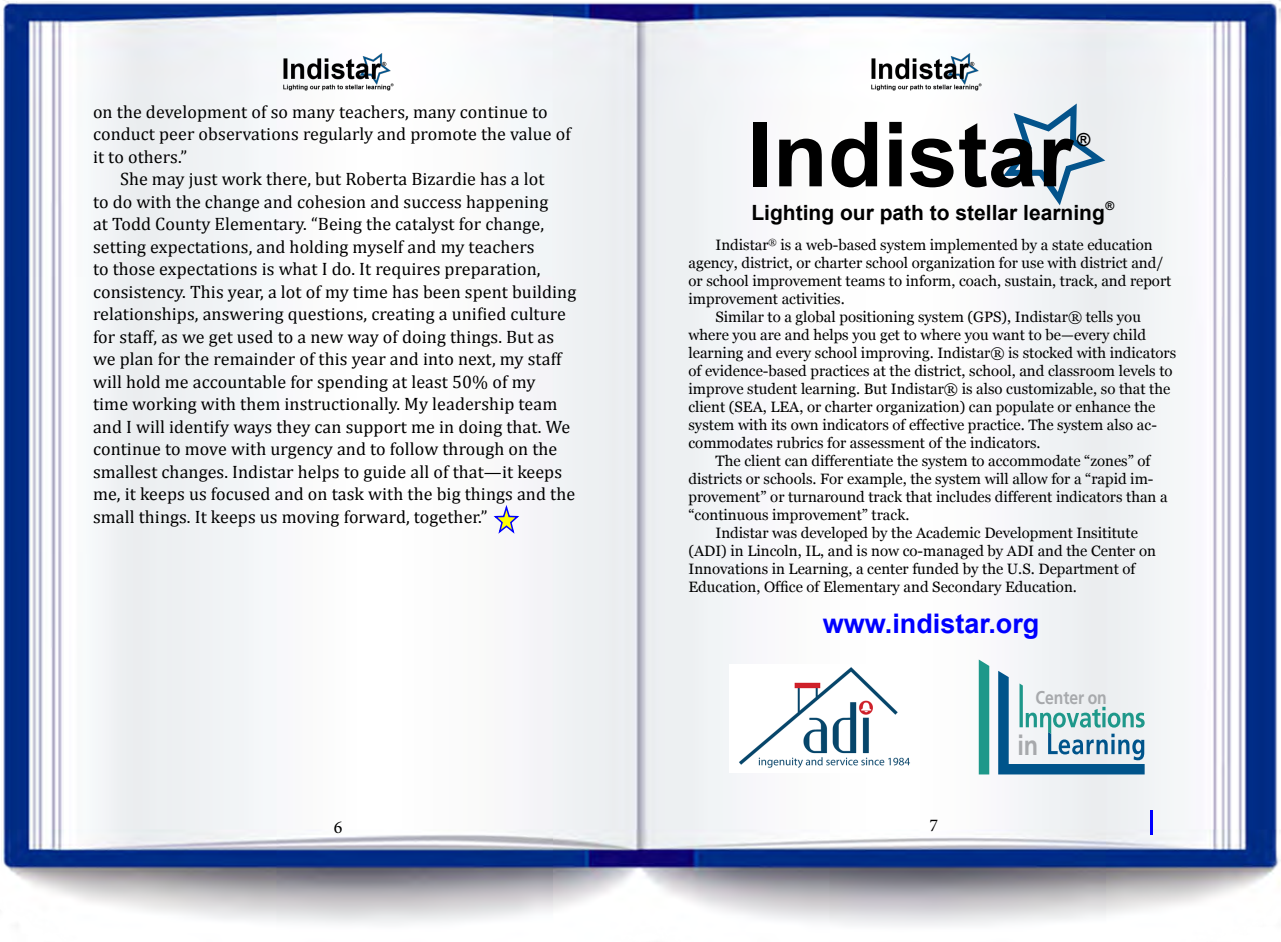
<style>
.page{position:relative;width:1281px;height:942px;background:#fff}
.page>*{position:absolute;margin:0;border:0;box-sizing:border-box;transform-origin:0 0}
.t1{font:700 90px "Arial";color:#000}
.t2{font:700 27.75px "Frutiger LT";color:#a7a9ac;scale:.85 1}
.t3{font:700 27px "Arial";color:#00f}
.t4{font:700 21px "Arial";color:#000}
.t5{font:700 18.45px "Frutiger LT";color:#a7a9ac;scale:.85 1}
.t6{font:18px/22.5px "Cambria";letter-spacing:.005em;color:#000}
.t7{font:18px "Minion Pro";color:#000}
.t8{font:700 18px "Arial";color:#000}
.t9{font:15px "Georgia";color:#000}
.t10{font:700 12px "Arial";color:#000}
</style>
<div class="page">
<img style="left:3px;top:0;width:1278px;height:926px">
<img style="left:870px;top:54px;width:113px;height:37px">
<img style="left:282px;top:54px;width:112px;height:37px">
<hr style="left:1150px;top:810px;width:3px;height:24px;background:#00f">
<svg style="left:1001px;top:97px;width:111px;height:115px"></svg>
<img style="left:729px;top:665px;width:189px;height:108px">
<svg style="left:979px;top:660px;width:10px;height:114px"></svg>
<svg style="left:998px;top:671px;width:147px;height:103px"></svg>
<svg style="left:492px;top:506px;width:29px;height:30px"></svg>
<p class="t6" style="left:93px;top:100px;width:479px">on the development of so many teachers, many continue to conduct peer observations regularly and promote the value of it to others.”</p>
<p class="t6" style="left:93px;top:168px;width:485px;text-indent:27px">She may just work there, but Roberta Bizardie has a lot<br>to do with the change and cohesion and success happening<br>at Todd County Elementary. “Being the catalyst for change, setting expectations, and holding myself and my teachers<br>to those expectations is what I do. It requires preparation, consistency. This year, a lot of my time has been spent building relationships, answering questions, creating a unified culture for staff, as we get used to a new way of doing things. But as we plan for the remainder of this year and into next, my staff will hold me accountable for spending at least 50% of my<br>time working with them instructionally. My leadership team and I will identify ways they can support me in doing that. We continue to move with urgency and to follow through on the smallest changes. Indistar helps to guide all of that—it keeps me, it keeps us focused and on task with the big things and the small things. It keeps us moving forward, together.”</p>
<h1 class="t1" style="left:748px;top:95px;width:327px">Indistar</h1>
<p class="t8" style="left:1077px;top:128px;width:15px">®</p>
<h3 class="t4" style="left:751px;top:199px;width:355px">Lighting our path to stellar learning</h3>
<p class="t10" style="left:1106px;top:198px;width:10px">®</p>
<p class="t9" style="left:716px;top:236px;width:439px">Indistar<sup>®</sup> is a web-based system implemented by a state education</p>
<p class="t9" style="left:688px;top:254px;width:476px">agency, district, or charter school organization for use with district and/</p>
<p class="t9" style="left:688px;top:272px;width:484px">or school improvement teams to inform, coach, sustain, track, and report</p>
<p class="t9" style="left:688px;top:290px;width:158px">improvement activities.</p>
<p class="t9" style="left:715px;top:308px;width:427px">Similar to a global positioning system (GPS), Indistar® tells you</p>
<p class="t9" style="left:688px;top:326px;width:459px">where you are and helps you get to where you want to be—every child</p>
<p class="t9" style="left:688px;top:344px;width:489px">learning and every school improving. Indistar® is stocked with indicators</p>
<p class="t9" style="left:688px;top:362px;width:486px">of evidence-based practices at the district, school, and classroom levels to</p>
<p class="t9" style="left:688px;top:380px;width:483px">improve student learning. But Indistar® is also customizable, so that the</p>
<p class="t9" style="left:688px;top:398px;width:469px">client (SEA, LEA, or charter organization) can populate or enhance the</p>
<p class="t9" style="left:688px;top:416px;width:470px">system with its own indicators of effective practice. The system also ac-</p>
<p class="t9" style="left:688px;top:434px;width:354px">commodates rubrics for assessment of the indicators.</p>
<p class="t9" style="left:715px;top:452px;width:436px">The client can differentiate the system to accommodate “zones” of</p>
<p class="t9" style="left:688px;top:470px;width:467px">districts or schools. For example, the system will allow for a “rapid im-</p>
<p class="t9" style="left:688px;top:488px;width:481px">provement” or turnaround track that includes different indicators than a</p>
<p class="t9" style="left:688px;top:506px;width:222px">“continuous improvement” track.</p>
<p class="t9" style="left:715px;top:524px;width:424px">Indistar was developed by the Academic Development Insititute</p>
<p class="t9" style="left:688px;top:542px;width:469px">(ADI) in Lincoln, IL, and is now co-managed by ADI and the Center on</p>
<p class="t9" style="left:688px;top:560px;width:448px">Innovations in Learning, a center funded by the U.S. Department of</p>
<p class="t9" style="left:688px;top:578px;width:390px">Education, Office of Elementary and Secondary Education.</p>
<h3 class="t3" style="left:823px;top:606px;width:218px">www.indistar.org</h3>
<p class="t5" style="left:1035px;top:686px;width:86px">Center on</p>
<h2 class="t2" style="left:1018px;top:729px;width:26px">in</h2>
<p class="t7" style="left:334px;top:815px;width:10px">6</p>
<p class="t7" style="left:929px;top:813px;width:10px">7</p>
</div>
